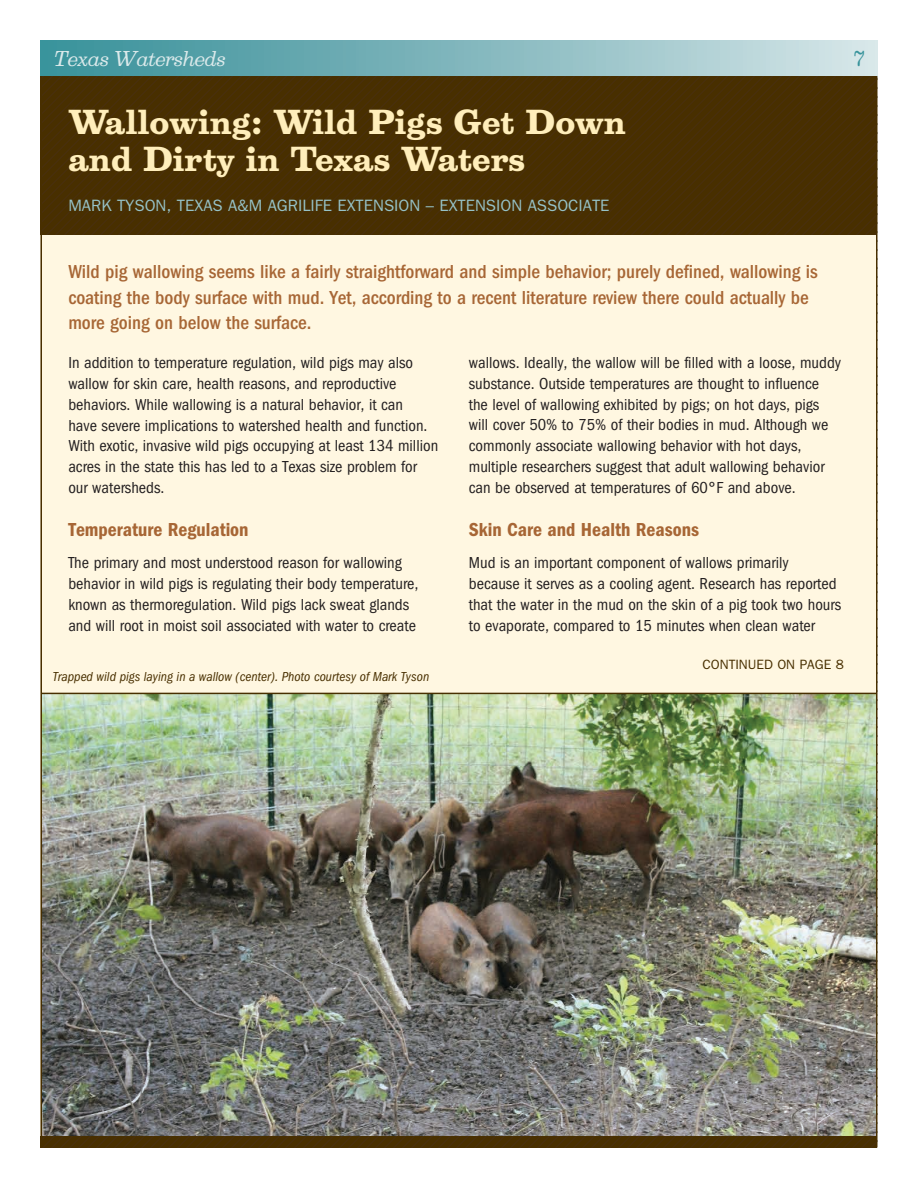
<style>
.page{position:relative;width:918px;height:1188px;background:#fff}
.page>*{position:absolute;margin:0;border:0;box-sizing:border-box;transform-origin:0 0}
.t1{font:700 31.5px/37.5px "Belizio";color:#feb}
.t2{font:500 condensed 19.5px/25.5px "Franklin Gothic";color:#a76635}
.t3{font:600 condensed 19.5px "Franklin Gothic";color:#a76635}
.t4{font:italic 19.5px "Belizio";letter-spacing:-.025em;color:#dae9ea}
.t5{font:19.5px "Belizio";color:#37939b}
.t6{font:condensed 16.5px/21px "Franklin Gothic";color:#231f20}
.t7{font:16.5px "Franklin Gothic";color:#96c2c7}
.t8{font:italic condensed 13.5px "Franklin Gothic";color:#482f00}
.t9{font:13.5px "Franklin Gothic";color:#482f00}
</style>
<div class="page">
<div style="left:40px;top:40px;width:838px;height:36px;background:linear-gradient(to right,#348e97,#d4e4e6)"></div>
<div style="left:41px;top:76px;width:836px;height:1072px;background:#482f00"></div>
<div style="left:41px;top:235px;width:836px;height:901px;background:#fff7e1"></div>
<img style="left:42px;top:694px;width:834px;height:442px">
<hr style="left:40px;top:76px;width:2px;height:1071px;background:#482f00">
<hr style="left:41px;top:693px;width:836px;height:1px;background:#482f00">
<hr style="left:876px;top:76px;width:2px;height:1071px;background:#482f00">
<p class="t4" style="left:54px;top:46px;width:173px">Texas Watersheds</p>
<p class="t5" style="left:854px;top:46px;width:13px">7</p>
<h1 class="t1" style="left:68px;top:102px;width:559px">Wallowing: Wild Pigs Get Down and Dirty in Texas Waters</h1>
<p class="t7" style="left:68px;top:196px;width:543px">MARK TYSON, TEXAS A&amp;M AGRILIFE EXTENSION – EXTENSION ASSOCIATE</p>
<p class="t2" style="left:68px;top:259px;width:751px">Wild pig wallowing seems like a fairly straightforward and simple behavior; purely defined, wallowing is coating the body surface with mud. Yet, according to a recent literature review there could actually be more going on below the surface.</p>
<p class="t6" style="left:68px;top:352px;width:371px">In addition to temperature regulation, wild pigs may also wallow for skin care, health reasons, and reproductive behaviors. While wallowing is a natural behavior, it can<br>have severe implications to watershed health and function.<br>With exotic, invasive wild pigs occupying at least 134 million acres in the state this has led to a Texas size problem for our watersheds.</p>
<p class="t3" style="left:68px;top:518px;width:182px">Temperature Regulation</p>
<p class="t6" style="left:68px;top:552px;width:352px">The primary and most understood reason for wallowing behavior in wild pigs is regulating their body temperature, known as thermoregulation. Wild pigs lack sweat glands and will root in moist soil associated with water to create</p>
<p class="t6" style="left:469px;top:352px;width:374px">wallows. Ideally, the wallow will be filled with a loose, muddy substance. Outside temperatures are thought to influence the level of wallowing exhibited by pigs; on hot days, pigs will cover 50% to 75% of their bodies in mud. Although we commonly associate wallowing behavior with hot days, multiple researchers suggest that adult wallowing behavior can be observed at temperatures of 60°F and above.</p>
<p class="t3" style="left:469px;top:518px;width:232px">Skin Care and Health Reasons</p>
<p class="t6" style="left:469px;top:552px;width:374px">Mud is an important component of wallows primarily because it serves as a cooling agent. Research has reported that the water in the mud on the skin of a pig took two hours to evaporate, compared to 15 minutes when clean water</p>
<p class="t8" style="left:53px;top:669px;width:378px">Trapped wild pigs laying in a wallow (center). Photo courtesy of Mark Tyson</p>
<p class="t9" style="left:702px;top:657px;width:143px">CONTINUED ON PAGE 8</p>
</div>
